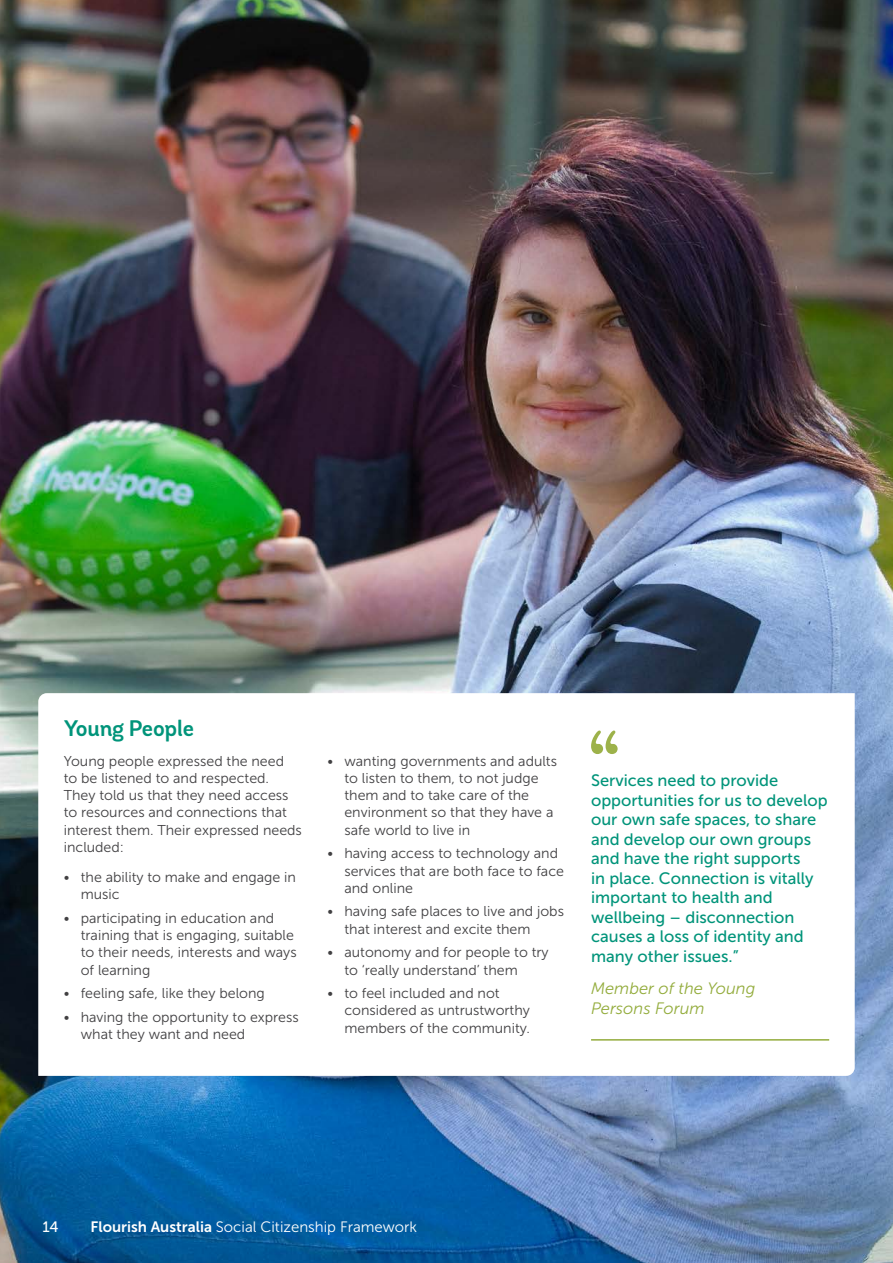
<style>
.page{position:relative;width:893px;height:1263px;background:#fff}
.page>*{position:absolute;margin:0;border:0;box-sizing:border-box;transform-origin:0 0}
.t1{font:600 22.5px "Andes Rounded";letter-spacing:-.01em;color:#00947a}
.t2{font:16.5px/19.5px "Museo Sans 500";color:#00947a}
.t3{font:italic 16.5px/19.5px "Museo Sans 300";color:#93ac3c}
.t4{font:15px "Museo Sans 300";color:#fff}
.t5{font:15px "Museo Sans 500";color:#fff}
.t6{font:14.25px/17.2px "Museo Sans 300";color:#414042}
.s1{font-family:"Museo Sans 700"}
</style>
<div class="page">
<img style="left:0;top:0;width:893px;height:1263px">
<svg style="left:38px;top:693px;width:817px;height:383px"></svg>
<hr style="left:591px;top:1039px;width:238px;height:1px;background:#93ac3c">
<svg style="left:591px;top:730px;width:27px;height:24px"></svg>
<h1 class="t1" style="left:64px;top:714px;width:132px">Young People</h1>
<p class="t6" style="left:64px;top:752px;width:240px">Young people expressed the need<br>to be listened to and respected.<br>They told us that they need access to resources and connections that interest them. Their expressed needs included:</p>
<p class="t6" style="left:81px;top:868px;width:217px;text-indent:-17px">• the ability to make and engage in music</p>
<p class="t6" style="left:81px;top:909px;width:217px;text-indent:-17px">• participating in education and training that is engaging, suitable to their needs, interests and ways of learning</p>
<p class="t6" style="left:64px;top:985px;width:203px">• feeling safe, like they belong</p>
<p class="t6" style="left:81px;top:1008px;width:219px;text-indent:-17px">• having the opportunity to express what they want and need</p>
<p class="t6" style="left:344px;top:752px;width:214px;text-indent:-17px">• wanting governments and adults to listen to them, to not judge them and to take care of the environment so that they have a safe world to live in</p>
<p class="t6" style="left:344px;top:845px;width:221px;text-indent:-17px">• having access to technology and services that are both face to face and online</p>
<p class="t6" style="left:344px;top:903px;width:221px;text-indent:-17px">• having safe places to live and jobs that interest and excite them</p>
<p class="t6" style="left:344px;top:944px;width:206px;text-indent:-17px">• autonomy and for people to try to ‘really understand’ them</p>
<p class="t6" style="left:344px;top:985px;width:187px;text-indent:-17px">• to feel included and not considered as untrustworthy members of the community.</p>
<p class="t2" style="left:591px;top:771px;width:238px">Services need to provide opportunities for us to develop our own safe spaces, to share and develop our own groups and have the right supports<br>in place. Connection is vitally important to health and wellbeing – disconnection causes a loss of identity and many other issues.”</p>
<p class="t3" style="left:591px;top:979px;width:166px">Member of the Young<br>Persons Forum</p>
<p class="t5" style="left:43px;top:1218px;width:18px">14</p>
<p class="t4" style="left:91px;top:1218px;width:328px"><span class="s1">Flourish Australia</span> Social Citizenship Framework</p>
</div>
